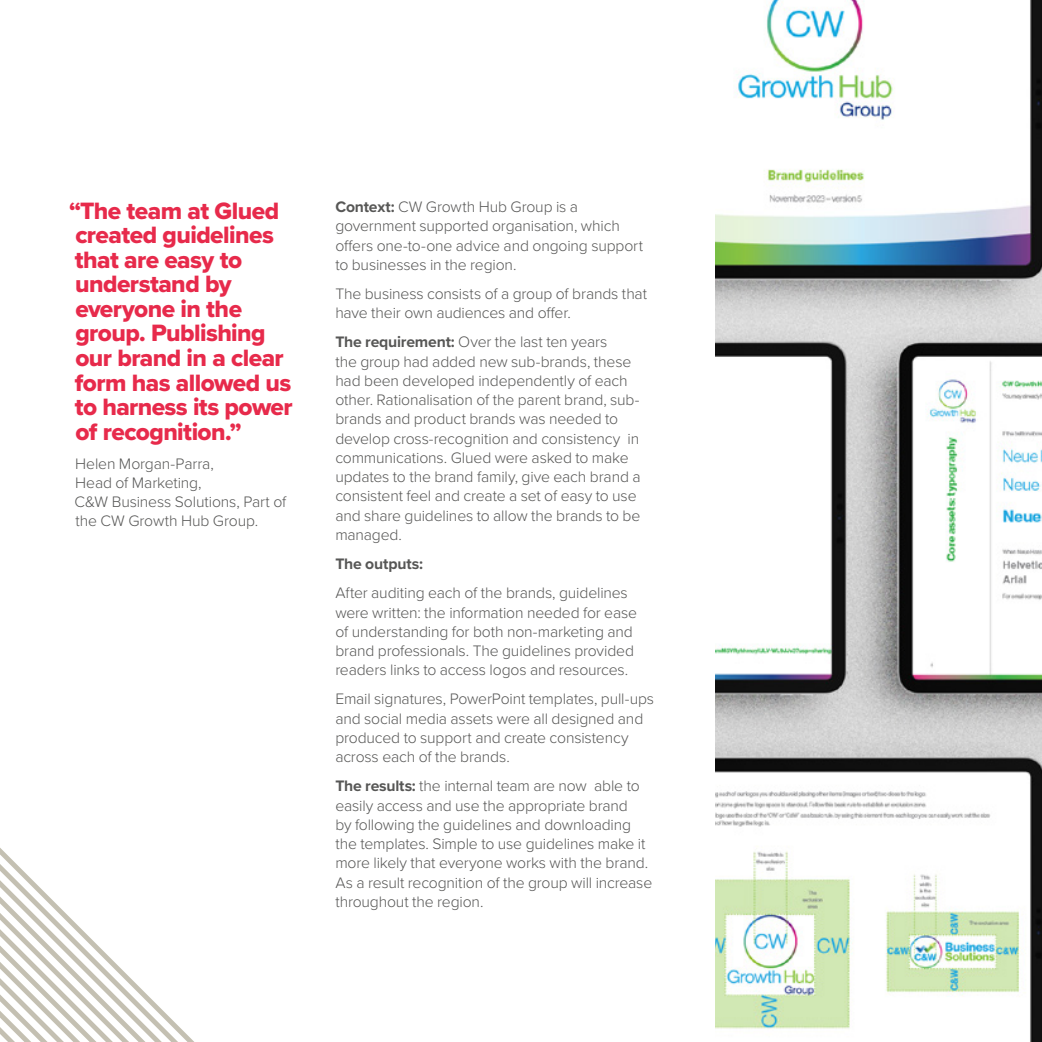
<style>
.page{position:relative;width:1042px;height:1042px;background:#fff}
.page>*{position:absolute;margin:0;border:0;box-sizing:border-box;transform-origin:0 0}
.t1{font:24.5px/24.5px "Proxima Nova Extrabld";letter-spacing:-.02em;color:#e72a4b}
.t2{font:300 15.75px/19.2px "Proxima Nova";letter-spacing:-.01em;color:#575756}
.t3{font:700 15.75px "Proxima Nova";letter-spacing:-.01em;color:#575756}
.s1{font-weight:700}
</style>
<div class="page">
<svg style="left:0;top:848px;width:194px;height:194px"></svg>
<img style="left:716px;top:0;width:326px;height:1042px">
<h1 class="t1" style="left:69px;top:198px;width:225px">“The team at Glued created guidelines that are easy to understand by everyone in the group. Publishing our brand in a clear form has allowed us to harness its power of recognition.”</h1>
<p class="t2" style="left:74px;top:453px;width:213px">Helen Morgan-Parra,<br>Head of Marketing,<br>C&amp;W Business Solutions, Part of the CW Growth Hub Group.</p>
<p class="t2" style="left:335px;top:196px;width:309px"><span class="s1">Context:</span> CW Growth Hub Group is a government supported organisation, which offers one-to-one advice and ongoing support to businesses in the region.</p>
<p class="t2" style="left:335px;top:283px;width:313px">The business consists of a group of brands that have their own audiences and offer.</p>
<p class="t2" style="left:335px;top:332px;width:307px"><span class="s1">The requirement:</span> Over the last ten years<br>the group had added new sub-brands, these had been developed independently of each other. Rationalisation of the parent brand, sub&shy;brands and product brands was needed to develop cross-recognition and consistency in communications. Glued were asked to make updates to the brand family, give each brand a consistent feel and create a set of easy to use and share guidelines to allow the brands to be managed.</p>
<p class="t3" style="left:335px;top:552px;width:89px">The outputs:</p>
<p class="t2" style="left:335px;top:582px;width:303px">After auditing each of the brands, guidelines were written: the information needed for ease of understanding for both non-marketing and brand professionals. The guidelines provided readers links to access logos and resources.</p>
<p class="t2" style="left:335px;top:689px;width:320px">Email signatures, PowerPoint templates, pull-ups and social media assets were all designed and produced to support and create consistency across each of the brands.</p>
<p class="t2" style="left:335px;top:775px;width:318px"><span class="s1">The results:</span> the internal team are now able to easily access and use the appropriate brand<br>by following the guidelines and downloading the templates. Simple to use guidelines make it more likely that everyone works with the brand.<br>As a result recognition of the group will increase throughout the region.</p>
</div>
